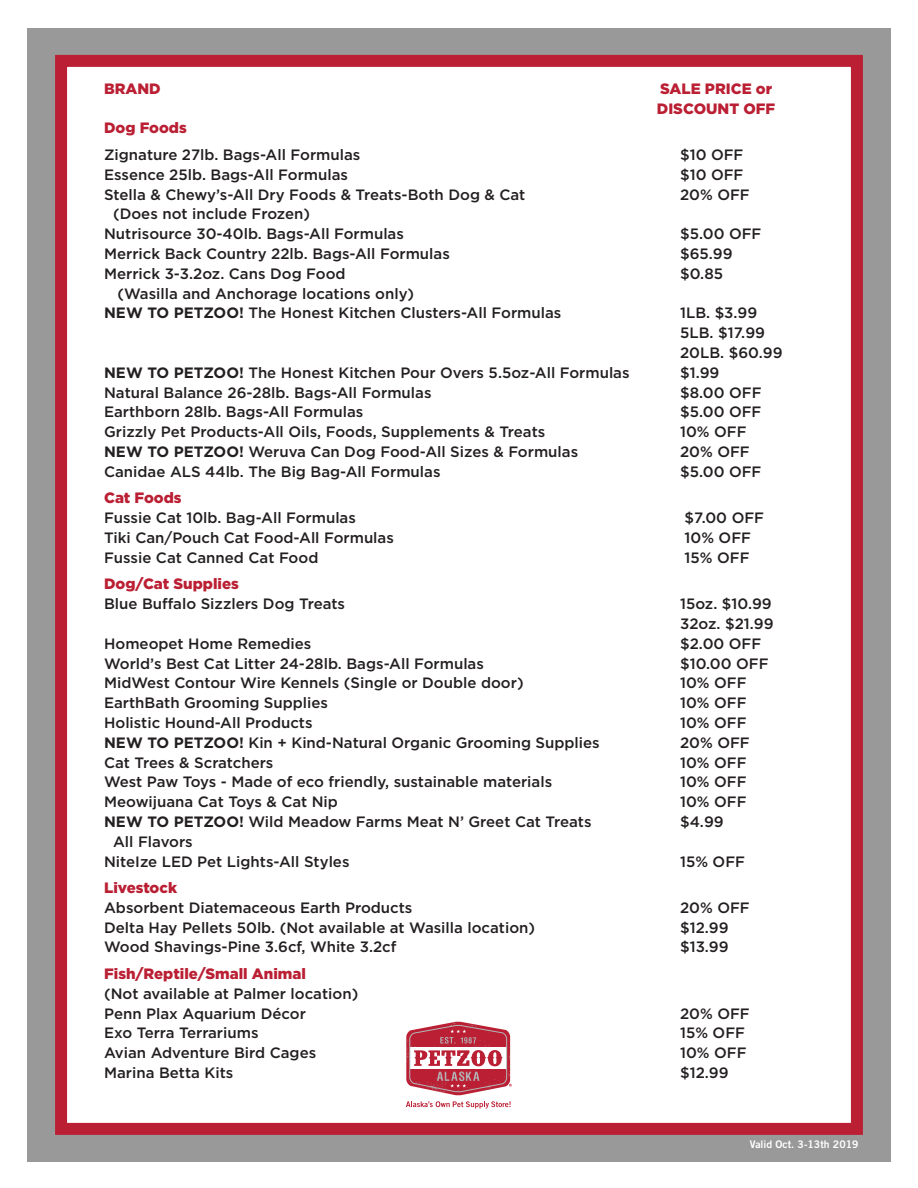
<style>
.page{position:relative;width:918px;height:1188px;background:#fff}
.page>*{position:absolute;margin:0;border:0;box-sizing:border-box;transform-origin:0 0}
.t1{font:500 15px/19.8px "Gotham";color:#231f20}
.t2{font:900 15px/19.8px "Gotham";color:#ba1f33}
.t3{font:10.5px "Trade Gothic LT Std Bd 2";color:#fff}
.s1{font-weight:700}
</style>
<div class="page">
<div style="left:27px;top:28px;width:864px;height:1134px;background:#999"></div>
<div style="left:55px;top:55px;width:808px;height:1080px;background:#fff;border:12px solid #ba1f33"></div>
<svg style="left:406px;top:1022px;width:106px;height:87px"></svg>
<p class="t2" style="left:104px;top:78px;width:58px">BRAND</p>
<p class="t2" style="left:657px;top:78px;width:120px">SALE PRICE or<br>DISCOUNT OFF</p>
<p class="t2" style="left:104px;top:118px;width:84px">Dog Foods</p>
<p class="t1" style="left:104px;top:145px;width:258px">Zignature 27lb. Bags-All Formulas</p>
<p class="t1" style="left:680px;top:145px;width:65px">$10 OFF</p>
<p class="t1" style="left:104px;top:164px;width:245px">Essence 25lb. Bags-All Formulas</p>
<p class="t1" style="left:680px;top:164px;width:65px">$10 OFF</p>
<p class="t1" style="left:104px;top:184px;width:423px">Stella &amp; Chewy’s-All Dry Foods &amp; Treats-Both Dog &amp; Cat</p>
<p class="t1" style="left:680px;top:184px;width:71px">20% OFF</p>
<p class="t1" style="left:113px;top:204px;width:198px">(Does not include Frozen)</p>
<p class="t1" style="left:104px;top:224px;width:301px">Nutrisource 30-40lb. Bags-All Formulas</p>
<p class="t1" style="left:680px;top:224px;width:83px">$5.00 OFF</p>
<p class="t1" style="left:104px;top:244px;width:347px">Merrick Back Country 22lb. Bags-All Formulas</p>
<p class="t1" style="left:680px;top:244px;width:54px">$65.99</p>
<p class="t1" style="left:104px;top:263px;width:243px">Merrick 3-3.2oz. Cans Dog Food</p>
<p class="t1" style="left:680px;top:263px;width:45px">$0.85</p>
<p class="t1" style="left:118px;top:283px;width:298px">(Wasilla and Anchorage locations only)</p>
<p class="t1" style="left:104px;top:303px;width:459px"><span class="s1">NEW TO PETZOO!</span> The Honest Kitchen Clusters-All Formulas</p>
<p class="t1" style="left:680px;top:303px;width:86px">1LB. $3.99<br>5LB. $17.99</p>
<p class="t1" style="left:680px;top:343px;width:104px">20LB. $60.99</p>
<p class="t1" style="left:104px;top:362px;width:527px"><span class="s1">NEW TO PETZOO!</span> The Honest Kitchen Pour Overs 5.5oz-All Formulas</p>
<p class="t1" style="left:680px;top:362px;width:41px">$1.99</p>
<p class="t1" style="left:104px;top:382px;width:329px">Natural Balance 26-28lb. Bags-All Formulas</p>
<p class="t1" style="left:680px;top:382px;width:83px">$8.00 OFF</p>
<p class="t1" style="left:104px;top:402px;width:261px">Earthborn 28lb. Bags-All Formulas</p>
<p class="t1" style="left:680px;top:402px;width:83px">$5.00 OFF</p>
<p class="t1" style="left:104px;top:422px;width:443px">Grizzly Pet Products-All Oils, Foods, Supplements &amp; Treats</p>
<p class="t1" style="left:680px;top:422px;width:68px">10% OFF</p>
<p class="t1" style="left:104px;top:442px;width:476px"><span class="s1">NEW TO PETZOO!</span> Weruva Can Dog Food-All Sizes &amp; Formulas</p>
<p class="t1" style="left:680px;top:442px;width:71px">20% OFF</p>
<p class="t1" style="left:104px;top:461px;width:338px">Canidae ALS 44lb. The Big Bag-All Formulas</p>
<p class="t1" style="left:680px;top:461px;width:83px">$5.00 OFF</p>
<p class="t2" style="left:104px;top:488px;width:79px">Cat Foods</p>
<p class="t1" style="left:104px;top:508px;width:253px">Fussie Cat 10lb. Bag-All Formulas</p>
<p class="t1" style="left:685px;top:508px;width:81px">$7.00 OFF</p>
<p class="t1" style="left:104px;top:528px;width:291px">Tiki Can/Pouch Cat Food-All Formulas</p>
<p class="t1" style="left:685px;top:528px;width:68px">10% OFF</p>
<p class="t1" style="left:104px;top:547px;width:216px">Fussie Cat Canned Cat Food</p>
<p class="t1" style="left:685px;top:547px;width:66px">15% OFF</p>
<p class="t2" style="left:104px;top:574px;width:136px">Dog/Cat Supplies</p>
<p class="t1" style="left:104px;top:594px;width:243px">Blue Buffalo Sizzlers Dog Treats</p>
<p class="t1" style="left:680px;top:594px;width:95px">15oz. $10.99<br>32oz. $21.99</p>
<p class="t1" style="left:104px;top:633px;width:209px">Homeopet Home Remedies</p>
<p class="t1" style="left:680px;top:633px;width:83px">$2.00 OFF</p>
<p class="t1" style="left:104px;top:653px;width:381px">World’s Best Cat Litter 24-28lb. Bags-All Formulas</p>
<p class="t1" style="left:680px;top:653px;width:90px">$10.00 OFF</p>
<p class="t1" style="left:104px;top:673px;width:421px">MidWest Contour Wire Kennels (Single or Double door)</p>
<p class="t1" style="left:680px;top:673px;width:68px">10% OFF</p>
<p class="t1" style="left:104px;top:693px;width:226px">EarthBath Grooming Supplies</p>
<p class="t1" style="left:680px;top:693px;width:68px">10% OFF</p>
<p class="t1" style="left:104px;top:713px;width:210px">Holistic Hound-All Products</p>
<p class="t1" style="left:680px;top:713px;width:68px">10% OFF</p>
<p class="t1" style="left:104px;top:732px;width:497px"><span class="s1">NEW TO PETZOO!</span> Kin + Kind-Natural Organic Grooming Supplies</p>
<p class="t1" style="left:680px;top:732px;width:71px">20% OFF</p>
<p class="t1" style="left:104px;top:752px;width:171px">Cat Trees &amp; Scratchers</p>
<p class="t1" style="left:680px;top:752px;width:68px">10% OFF</p>
<p class="t1" style="left:104px;top:772px;width:450px">West Paw Toys - Made of eco friendly, sustainable materials</p>
<p class="t1" style="left:680px;top:772px;width:68px">10% OFF</p>
<p class="t1" style="left:104px;top:792px;width:235px">Meowijuana Cat Toys &amp; Cat Nip</p>
<p class="t1" style="left:680px;top:792px;width:68px">10% OFF</p>
<p class="t1" style="left:104px;top:812px;width:489px"><span class="s1">NEW TO PETZOO!</span> Wild Meadow Farms Meat N’ Greet Cat Treats</p>
<p class="t1" style="left:680px;top:812px;width:45px">$4.99</p>
<p class="t1" style="left:113px;top:831px;width:81px">All Flavors</p>
<p class="t1" style="left:104px;top:851px;width:247px">NiteIze LED Pet Lights-All Styles</p>
<p class="t1" style="left:680px;top:851px;width:66px">15% OFF</p>
<p class="t2" style="left:104px;top:878px;width:74px">Livestock</p>
<p class="t1" style="left:104px;top:897px;width:310px">Absorbent Diatemaceous Earth Products</p>
<p class="t1" style="left:680px;top:897px;width:71px">20% OFF</p>
<p class="t1" style="left:104px;top:917px;width:433px">Delta Hay Pellets 50lb. (Not available at Wasilla location)</p>
<p class="t1" style="left:680px;top:917px;width:50px">$12.99</p>
<p class="t1" style="left:104px;top:937px;width:294px">Wood Shavings-Pine 3.6cf, White 3.2cf</p>
<p class="t1" style="left:680px;top:937px;width:50px">$13.99</p>
<p class="t2" style="left:104px;top:964px;width:203px">Fish/Reptile/Small Animal</p>
<p class="t1" style="left:104px;top:983px;width:256px">(Not available at Palmer location)</p>
<p class="t1" style="left:104px;top:1003px;width:203px">Penn Plax Aquarium Décor</p>
<p class="t1" style="left:680px;top:1003px;width:71px">20% OFF</p>
<p class="t1" style="left:104px;top:1023px;width:156px">Exo Terra Terrariums</p>
<p class="t1" style="left:680px;top:1023px;width:66px">15% OFF</p>
<p class="t1" style="left:104px;top:1043px;width:214px">Avian Adventure Bird Cages</p>
<p class="t1" style="left:680px;top:1043px;width:68px">10% OFF</p>
<p class="t1" style="left:104px;top:1063px;width:131px">Marina Betta Kits</p>
<p class="t1" style="left:680px;top:1063px;width:50px">$12.99</p>
<p class="t3" style="left:750px;top:1138px;width:110px">Valid Oct. 3-13th 2019</p>
</div>
